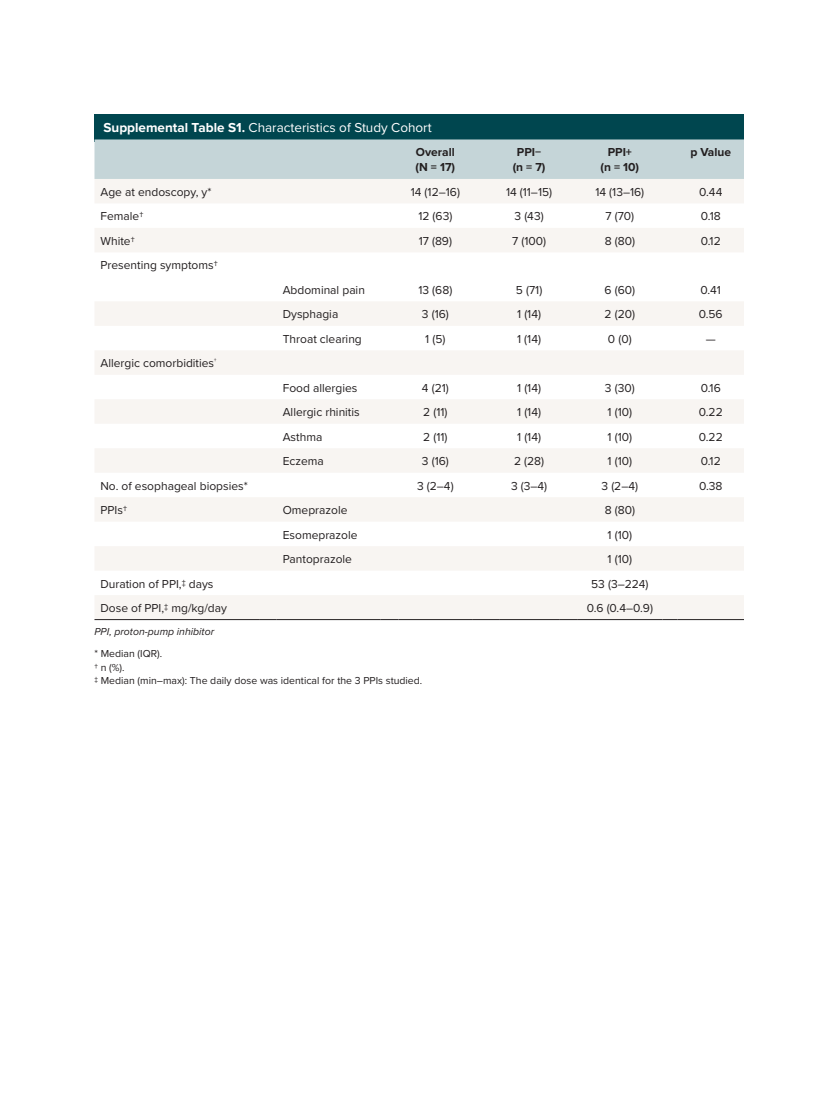
<style>
.page{position:relative;width:837px;height:1107px;background:#fff}
.page>*{position:absolute;margin:0;border:0;box-sizing:border-box;transform-origin:0 0}
.t1{font:13.5px "Proxima Nova";color:#fff}
.t2{font:12px "Proxima Nova";color:#231f20}
.t3{font:700 12px/15px "Proxima Nova";color:#231f20;text-align:center}
.t4{font:10.5px/13.5px "Proxima Nova";color:#231f20}
.t5{font:italic 10.5px "Proxima Nova";color:#231f20}
.s1{font-weight:700}
</style>
<div class="page">
<div style="left:94px;top:114px;width:650px;height:27px;background:#00464f"></div>
<div style="left:94px;top:139px;width:650px;height:40px;background:#c5d5d8"></div>
<svg style="left:95px;top:179px;width:649px;height:440px;fill:#faf8f6"></svg>
<hr style="left:94px;top:619px;width:166px;height:1px;background:#231f20">
<svg style="left:260px;top:619px;width:17px;height:1px"></svg>
<hr style="left:277px;top:619px;width:103px;height:1px;background:#231f20">
<svg style="left:380px;top:619px;width:19px;height:1px"></svg>
<hr style="left:399px;top:619px;width:73px;height:1px;background:#231f20">
<svg style="left:472px;top:619px;width:27px;height:1px"></svg>
<hr style="left:499px;top:619px;width:60px;height:1px;background:#231f20">
<svg style="left:559px;top:619px;width:18px;height:1px"></svg>
<hr style="left:577px;top:619px;width:86px;height:1px;background:#231f20">
<svg style="left:663px;top:619px;width:15px;height:1px"></svg>
<hr style="left:678px;top:619px;width:66px;height:1px;background:#231f20">
<p class="t1" style="left:104px;top:117px;width:330px"><span class="s1">Supplemental Table S1.</span> Characteristics of Study Cohort</p>
<p class="t3" style="left:416px;top:145px;width:41px;text-align:left">Overall (N = 17)</p>
<p class="t3" style="left:513px;top:145px;width:34px">PPI− (n = 7)</p>
<p class="t3" style="left:601px;top:145px;width:40px">PPI+<br>(n = 10)</p>
<p class="t3" style="left:690px;top:145px;width:42px">p Value</p>
<p class="t2" style="left:101px;top:183px;width:112px">Age at endoscopy, y*</p>
<p class="t2" style="left:411px;top:183px;width:51px">14 (12–16)</p>
<p class="t2" style="left:506px;top:183px;width:48px">14 (11–15)</p>
<p class="t2" style="left:595px;top:183px;width:50px">14 (13–16)</p>
<p class="t2" style="left:699px;top:183px;width:25px">0.44</p>
<p class="t2" style="left:101px;top:207px;width:44px">Female†</p>
<p class="t2" style="left:418px;top:207px;width:35px">12 (63)</p>
<p class="t2" style="left:515px;top:207px;width:31px">3 (43)</p>
<p class="t2" style="left:605px;top:207px;width:30px">7 (70)</p>
<p class="t2" style="left:701px;top:207px;width:21px">0.18</p>
<p class="t2" style="left:101px;top:232px;width:36px">White†</p>
<p class="t2" style="left:419px;top:232px;width:35px">17 (89)</p>
<p class="t2" style="left:512px;top:232px;width:35px">7 (100)</p>
<p class="t2" style="left:605px;top:232px;width:32px">8 (80)</p>
<p class="t2" style="left:701px;top:232px;width:21px">0.12</p>
<p class="t2" style="left:101px;top:256px;width:119px">Presenting symptoms†</p>
<p class="t2" style="left:283px;top:281px;width:84px">Abdominal pain</p>
<p class="t2" style="left:418px;top:281px;width:35px">13 (68)</p>
<p class="t2" style="left:516px;top:281px;width:28px">5 (71)</p>
<p class="t2" style="left:605px;top:281px;width:32px">6 (60)</p>
<p class="t2" style="left:701px;top:281px;width:22px">0.41</p>
<p class="t2" style="left:283px;top:305px;width:57px">Dysphagia</p>
<p class="t2" style="left:422px;top:305px;width:28px">3 (16)</p>
<p class="t2" style="left:517px;top:305px;width:25px">1 (14)</p>
<p class="t2" style="left:605px;top:305px;width:32px">2 (20)</p>
<p class="t2" style="left:699px;top:305px;width:25px">0.56</p>
<p class="t2" style="left:283px;top:330px;width:81px">Throat clearing</p>
<p class="t2" style="left:425px;top:330px;width:22px">1 (5)</p>
<p class="t2" style="left:517px;top:330px;width:25px">1 (14)</p>
<p class="t2" style="left:608px;top:330px;width:25px">0 (0)</p>
<p class="t2" style="left:706px;top:330px;width:11px">—</p>
<p class="t2" style="left:100px;top:354px;width:118px">Allergic comorbidities<sup>†</sup></p>
<p class="t2" style="left:283px;top:379px;width:76px">Food allergies</p>
<p class="t2" style="left:422px;top:379px;width:28px">4 (21)</p>
<p class="t2" style="left:517px;top:379px;width:25px">1 (14)</p>
<p class="t2" style="left:605px;top:379px;width:31px">3 (30)</p>
<p class="t2" style="left:701px;top:379px;width:21px">0.16</p>
<p class="t2" style="left:283px;top:403px;width:79px">Allergic rhinitis</p>
<p class="t2" style="left:423px;top:403px;width:26px">2 (11)</p>
<p class="t2" style="left:517px;top:403px;width:25px">1 (14)</p>
<p class="t2" style="left:608px;top:403px;width:26px">1 (10)</p>
<p class="t2" style="left:699px;top:403px;width:25px">0.22</p>
<p class="t2" style="left:283px;top:428px;width:41px">Asthma</p>
<p class="t2" style="left:423px;top:428px;width:26px">2 (11)</p>
<p class="t2" style="left:517px;top:428px;width:25px">1 (14)</p>
<p class="t2" style="left:608px;top:428px;width:26px">1 (10)</p>
<p class="t2" style="left:699px;top:428px;width:25px">0.22</p>
<p class="t2" style="left:283px;top:452px;width:43px">Eczema</p>
<p class="t2" style="left:422px;top:452px;width:28px">3 (16)</p>
<p class="t2" style="left:514px;top:452px;width:32px">2 (28)</p>
<p class="t2" style="left:608px;top:452px;width:26px">1 (10)</p>
<p class="t2" style="left:701px;top:452px;width:21px">0.12</p>
<p class="t2" style="left:100px;top:477px;width:149px">No. of esophageal biopsies*</p>
<p class="t2" style="left:417px;top:477px;width:38px">3 (2–4)</p>
<p class="t2" style="left:511px;top:477px;width:38px">3 (3–4)</p>
<p class="t2" style="left:602px;top:477px;width:38px">3 (2–4)</p>
<p class="t2" style="left:699px;top:477px;width:25px">0.38</p>
<p class="t2" style="left:100px;top:501px;width:28px">PPIs†</p>
<p class="t2" style="left:283px;top:501px;width:66px">Omeprazole</p>
<p class="t2" style="left:605px;top:501px;width:32px">8 (80)</p>
<p class="t2" style="left:283px;top:526px;width:76px">Esomeprazole</p>
<p class="t2" style="left:608px;top:526px;width:26px">1 (10)</p>
<p class="t2" style="left:283px;top:550px;width:71px">Pantoprazole</p>
<p class="t2" style="left:608px;top:550px;width:26px">1 (10)</p>
<p class="t2" style="left:101px;top:575px;width:115px">Duration of PPI,‡ days</p>
<p class="t2" style="left:591px;top:575px;width:59px">53 (3–224)</p>
<p class="t2" style="left:101px;top:599px;width:128px">Dose of PPI,‡ mg/kg/day</p>
<p class="t2" style="left:587px;top:599px;width:68px">0.6 (0.4–0.9)</p>
<p class="t5" style="left:94px;top:624px;width:121px">PPI, proton-pump inhibitor</p>
<p class="t4" style="left:94px;top:647px;width:329px">* Median (IQR).<br>† n (%).<br>‡ Median (min–max): The daily dose was identical for the 3 PPIs studied.</p>
</div>
